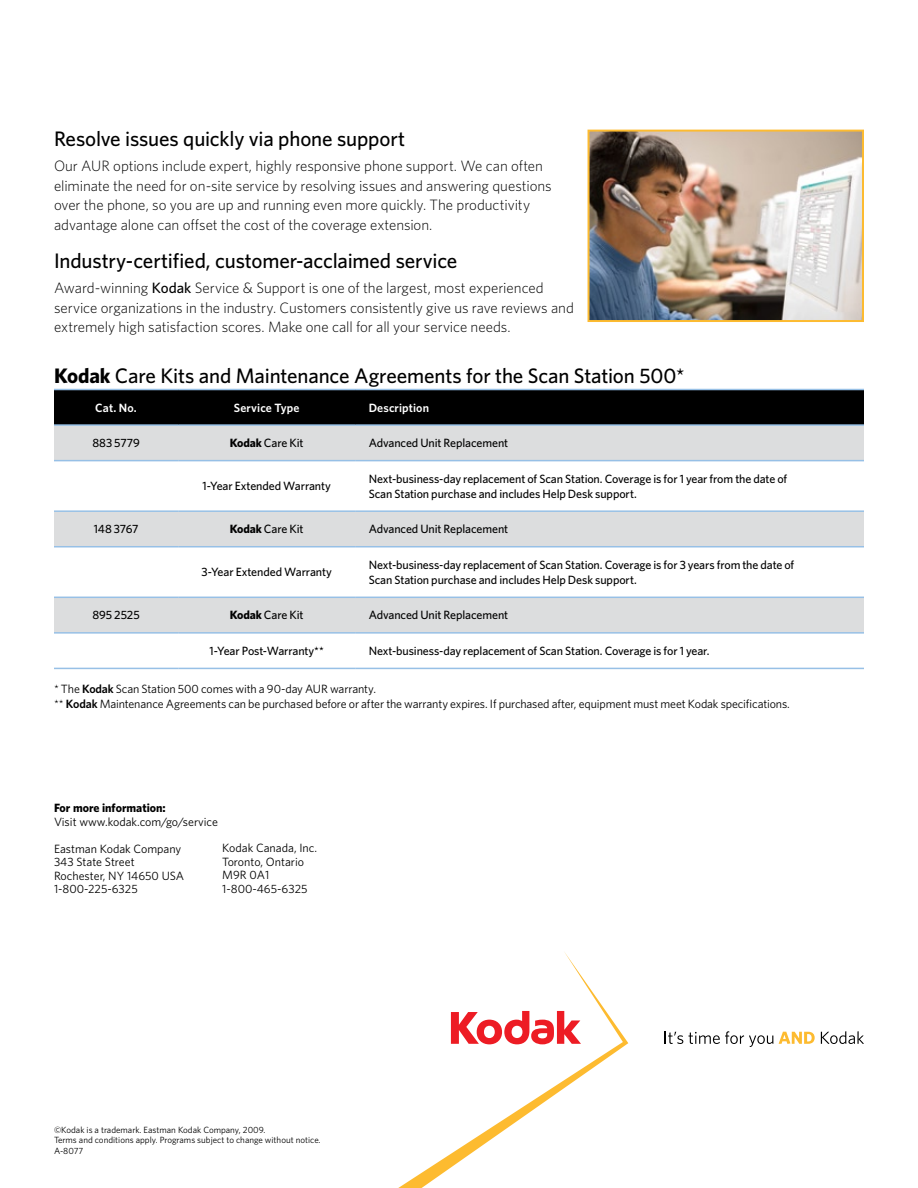
<style>
.page{position:relative;width:918px;height:1188px;background:#fff}
.page>*{position:absolute;margin:0;border:0;box-sizing:border-box;transform-origin:0 0}
.t1{font:500 21px "Whitney K";letter-spacing:-.01em;color:#000}
.t2{font:300 15px/19.5px "Whitney K";letter-spacing:-.005em;color:#000}
.t3{font:500 12px/15px "Whitney K";letter-spacing:-.01em;color:#000}
.t4{font:12px/13.5px "Whitney K";letter-spacing:-.005em;color:#000}
.t5{font:600 12px "Whitney K";letter-spacing:.01em;color:#fff}
.t6{font:700 12px "Whitney K";color:#000}
.t7{font:9px/10.5px "Whitney K";color:#000}
.s1{font-weight:500}
.s2{font-weight:700}
.s3{font-weight:600}
</style>
<div class="page">
<svg style="left:398px;top:952px;width:230px;height:236px"></svg>
<svg style="left:451px;top:1011px;width:130px;height:33px"></svg>
<svg style="left:665px;top:1032px;width:18px;height:12px"></svg>
<svg style="left:689px;top:1031px;width:84px;height:16px"></svg>
<svg style="left:779px;top:1032px;width:36px;height:12px"></svg>
<svg style="left:821px;top:1031px;width:43px;height:13px"></svg>
<div style="left:54px;top:390px;width:810px;height:34px;background:#000"></div>
<svg style="left:54px;top:426px;width:810px;height:206px;fill:#dcddde"></svg>
<hr style="left:54px;top:389px;width:124px;height:1px;background:#97c0e6">
<hr style="left:178px;top:389px;width:177px;height:1px;background:#97c0e6">
<hr style="left:355px;top:389px;width:509px;height:1px;background:#97c0e6">
<hr style="left:54px;top:424px;width:124px;height:2px;background:#97c0e6">
<hr style="left:178px;top:424px;width:177px;height:2px;background:#97c0e6">
<hr style="left:355px;top:424px;width:509px;height:2px;background:#97c0e6">
<hr style="left:54px;top:460px;width:124px;height:1px;background:#97c0e6">
<hr style="left:178px;top:460px;width:177px;height:1px;background:#97c0e6">
<hr style="left:355px;top:460px;width:509px;height:1px;background:#97c0e6">
<hr style="left:54px;top:510px;width:124px;height:2px;background:#97c0e6">
<hr style="left:178px;top:510px;width:177px;height:2px;background:#97c0e6">
<hr style="left:355px;top:510px;width:509px;height:2px;background:#97c0e6">
<hr style="left:54px;top:546px;width:124px;height:1px;background:#97c0e6">
<hr style="left:178px;top:546px;width:177px;height:1px;background:#97c0e6">
<hr style="left:355px;top:546px;width:509px;height:1px;background:#97c0e6">
<hr style="left:54px;top:597px;width:124px;height:1px;background:#97c0e6">
<hr style="left:178px;top:597px;width:177px;height:1px;background:#97c0e6">
<hr style="left:355px;top:597px;width:509px;height:1px;background:#97c0e6">
<hr style="left:54px;top:632px;width:124px;height:2px;background:#97c0e6">
<hr style="left:178px;top:632px;width:177px;height:2px;background:#97c0e6">
<hr style="left:355px;top:632px;width:509px;height:2px;background:#97c0e6">
<hr style="left:54px;top:668px;width:124px;height:1px;background:#97c0e6">
<hr style="left:178px;top:668px;width:177px;height:1px;background:#97c0e6">
<hr style="left:355px;top:668px;width:509px;height:1px;background:#97c0e6">
<img style="left:591px;top:133px;width:270px;height:186px">
<div style="left:588px;top:130px;width:276px;height:192px;border:2px solid #fdbb30"></div>
<h1 class="t1" style="left:54px;top:126px;width:353px">Resolve issues quickly via phone support</h1>
<p class="t2" style="left:54px;top:156px;width:499px">Our AUR options include expert, highly responsive phone support. We can often eliminate the need for on-site service by resolving issues and answering questions over the phone, so you are up and running even more quickly. The productivity advantage alone can offset the cost of the coverage extension.</p>
<h1 class="t1" style="left:54px;top:248px;width:405px">Industry-certified, customer-acclaimed service</h1>
<p class="t2" style="left:54px;top:278px;width:521px">Award-winning <span class="s1">Kodak</span> Service &amp; Support is one of the largest, most experienced service organizations in the industry. Customers consistently give us rave reviews and extremely high satisfaction scores. Make one call for all your service needs.</p>
<h1 class="t1" style="left:54px;top:363px;width:632px"><span class="s2">Kodak</span> Care Kits and Maintenance Agreements for the Scan Station 500*</h1>
<p class="t5" style="left:95px;top:400px;width:43px">Cat. No.</p>
<p class="t5" style="left:234px;top:400px;width:67px">Service Type</p>
<p class="t5" style="left:369px;top:400px;width:62px">Description</p>
<p class="t3" style="left:92px;top:435px;width:49px">883 5779</p>
<p class="t3" style="left:230px;top:435px;width:75px"><span class="s2">Kodak</span> Care Kit</p>
<p class="t3" style="left:369px;top:435px;width:141px">Advanced Unit Replacement</p>
<p class="t3" style="left:202px;top:478px;width:130px">1-Year Extended Warranty</p>
<p class="t3" style="left:369px;top:471px;width:420px">Next-business-day replacement of Scan Station. Coverage is for 1 year from the date of<br>Scan Station purchase and includes Help Desk support.</p>
<p class="t3" style="left:94px;top:521px;width:46px">148 3767</p>
<p class="t3" style="left:230px;top:521px;width:75px"><span class="s2">Kodak</span> Care Kit</p>
<p class="t3" style="left:369px;top:521px;width:141px">Advanced Unit Replacement</p>
<p class="t3" style="left:201px;top:564px;width:132px">3-Year Extended Warranty</p>
<p class="t3" style="left:369px;top:557px;width:427px">Next-business-day replacement of Scan Station. Coverage is for 3 years from the date of<br>Scan Station purchase and includes Help Desk support.</p>
<p class="t3" style="left:93px;top:607px;width:49px">895 2525</p>
<p class="t3" style="left:230px;top:607px;width:75px"><span class="s2">Kodak</span> Care Kit</p>
<p class="t3" style="left:369px;top:607px;width:141px">Advanced Unit Replacement</p>
<p class="t3" style="left:210px;top:643px;width:116px">1-Year Post-Warranty**</p>
<p class="t3" style="left:369px;top:643px;width:342px">Next-business-day replacement of Scan Station. Coverage is for 1 year.</p>
<p class="t4" style="left:54px;top:681px;width:737px;line-height:15px">* The <span class="s3">Kodak</span> Scan Station 500 comes with a 90-day AUR warranty.<br>** <span class="s3">Kodak</span> Maintenance Agreements can be purchased before or after the warranty expires. If purchased after, equipment must meet Kodak specifications.</p>
<p class="t6" style="left:54px;top:801px;width:113px">For more information:</p>
<p class="t4" style="left:54px;top:815px;width:165px">Visit www.kodak.com/go/service</p>
<p class="t4" style="left:54px;top:842px;width:132px">Eastman Kodak Company<br>343 State Street<br>Rochester, NY 14650 USA<br>1-800-225-6325</p>
<p class="t4" style="left:222px;top:841px;width:96px">Kodak Canada, Inc.<br>Toronto, Ontario<br>M9R 0A1<br>1-800-465-6325</p>
<p class="t7" style="left:54px;top:1124px;width:268px">©Kodak is a trademark. Eastman Kodak Company, 2009.<br>Terms and conditions apply. Programs subject to change without notice.<br>A-8077</p>
</div>
